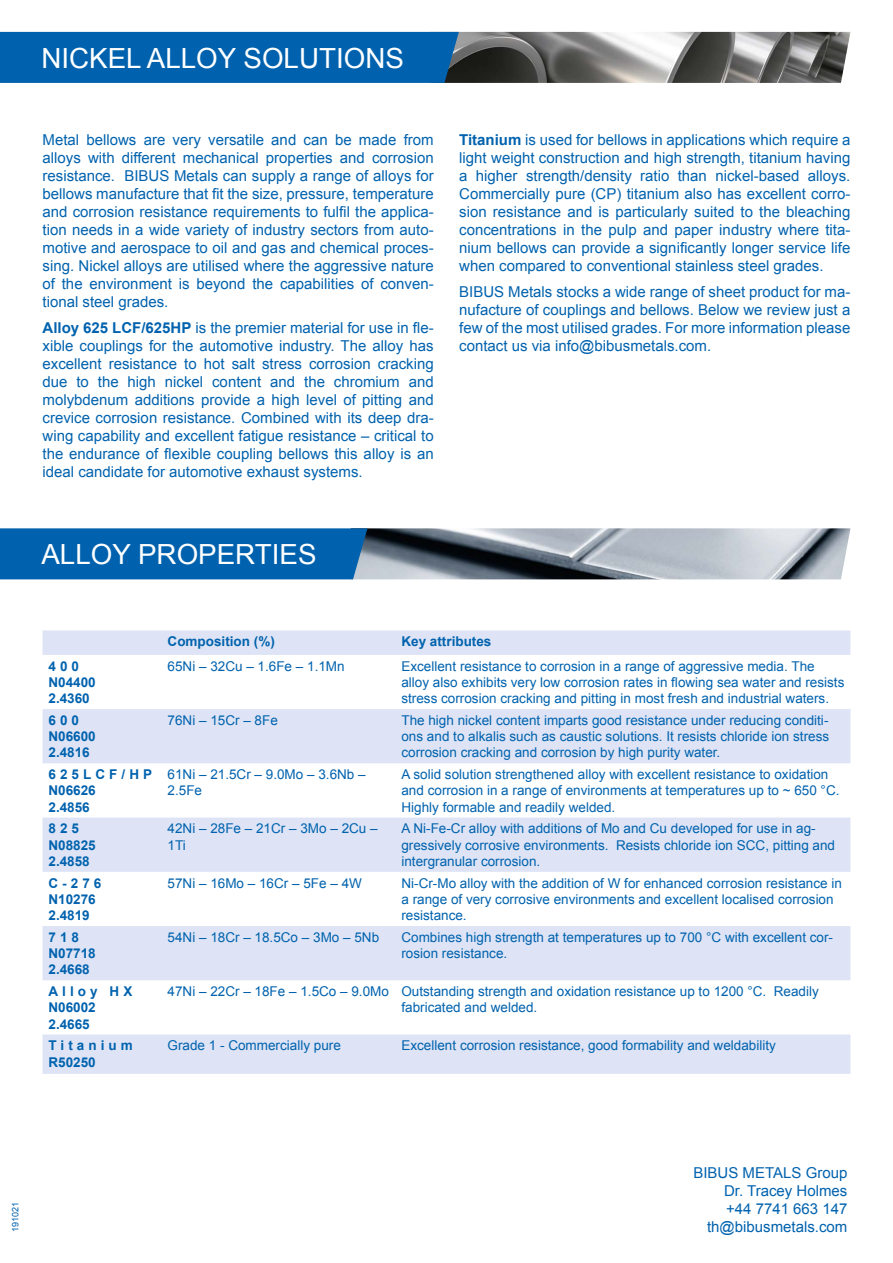
<style>
.page{position:relative;width:893px;height:1263px;background:#fff}
.page>*{position:absolute;margin:0;border:0;box-sizing:border-box;transform-origin:0 0}
.t1{font:27.75px "Arial";color:#fff}
.t2{font:15px/18px "Arial";color:#0062ae;text-align:justify}
.t3{font:13.5px/16.2px "Arial";color:#0062ae}
.t4{font:700 13.5px/16.2px "Arial";color:#0062ae}
.t5{font:700 13.5px/16.2px "Arial";letter-spacing:.29em;color:#0062ae}
.t6{font:9px "Arial";color:#0062ae}
.s1{font-weight:700}
</style>
<div class="page">
<img style="left:367px;top:528px;width:483px;height:51px">
<img style="left:459px;top:32px;width:391px;height:51px">
<div style="left:0;top:32px;width:459px;height:51px;background:#0062ae"></div>
<svg style="left:43px;top:630px;width:807px;height:444px;fill:#e1e7f6"></svg>
<div style="left:0;top:528px;width:367px;height:51px;background:#0062ae"></div>
<h1 class="t1" style="left:41px;top:40px;width:364px">NICKEL ALLOY SOLUTIONS</h1>
<p class="t2" style="left:43px;top:131px;width:393px">Metal bellows are very versatile and can be made from alloys with different mechanical properties and corrosion resistance. BIBUS Metals can supply a range of alloys for bellows manufacture that fit the size, pressure, temperature and corrosion resistance requirements to fulfil the applica&shy;tion needs in a wide variety of industry sectors from auto&shy;motive and aerospace to oil and gas and chemical proces&shy;sing. Nickel alloys are utilised where the aggressive nature of the environment is beyond the capabilities of conven&shy;tional steel grades.</p>
<p class="t2" style="left:43px;top:319px;width:393px"><span class="s1">Alloy 625 LCF/625HP</span> is the premier material for use in fle&shy;xible couplings for the automotive industry. The alloy has excellent resistance to hot salt stress corrosion cracking due to the high nickel content and the chromium and molybdenum additions provide a high level of pitting and crevice corrosion resistance. Combined with its deep dra&shy;wing capability and excellent fatigue resistance – critical to the endurance of flexible coupling bellows this alloy is an ideal candidate for automotive exhaust systems.</p>
<h1 class="t1" style="left:41px;top:536px;width:277px">ALLOY PROPERTIES</h1>
<p class="t2" style="left:459px;top:131px;width:393px"><span class="s1">Titanium</span> is used for bellows in applications which require a light weight construction and high strength, titanium having a higher strength/density ratio than nickel-based alloys.<br>Commercially pure (CP) titanium also has excellent corro&shy;sion resistance and is particularly suited to the bleaching concentrations in the pulp and paper industry where tita&shy;nium bellows can provide a significantly longer service life when compared to conventional stainless steel grades.</p>
<p class="t2" style="left:459px;top:283px;width:393px">BIBUS Metals stocks a wide range of sheet product for ma&shy;nufacture of couplings and bellows. Below we review just a few of the most utilised grades. For more information please contact us via info@bibusmetals.com.</p>
<p class="t4" style="left:168px;top:634px;width:109px">Composition (%)</p>
<p class="t4" style="left:401px;top:634px;width:92px">Key attributes</p>
<p class="t4" style="left:49px;top:658px;width:49px">400<br>N04400<br>2.4360</p>
<p class="t3" style="left:168px;top:658px;width:179px">65Ni – 32Cu – 1.6Fe – 1.1Mn</p>
<p class="t3" style="left:401px;top:658px;width:444px">Excellent resistance to corrosion in a range of aggressive media. The alloy also exhibits very low corrosion rates in flowing sea water and resists stress corrosion cracking and pitting in most fresh and industrial waters.</p>
<p class="t4" style="left:49px;top:712px;width:49px">600<br>N06600<br>2.4816</p>
<p class="t3" style="left:168px;top:712px;width:112px">76Ni – 15Cr – 8Fe</p>
<p class="t3" style="left:401px;top:712px;width:429px;text-align:justify">The high nickel content imparts good resistance under reducing conditi&shy;ons and to alkalis such as caustic solutions. It resists chloride ion stress corrosion cracking and corrosion by high purity water.</p>
<p class="t4" style="left:49px;top:767px;width:105px">625LCF/HP<br>N06626<br>2.4856</p>
<p class="t3" style="left:168px;top:766px;width:200px">61Ni – 21.5Cr – 9.0Mo – 3.6Nb –<br>2.5Fe</p>
<p class="t3" style="left:401px;top:766px;width:439px">A solid solution strengthened alloy with excellent resistance to oxidation and corrosion in a range of environments at temperatures up to ~ 650 °C.<br>Highly formable and readily welded.</p>
<p class="t4" style="left:49px;top:821px;width:49px">825<br>N08825<br>2.4858</p>
<p class="t3" style="left:168px;top:821px;width:212px">42Ni – 28Fe – 21Cr – 3Mo – 2Cu –<br>1Ti</p>
<p class="t3" style="left:401px;top:821px;width:435px">A Ni-Fe-Cr alloy with additions of Mo and Cu developed for use in ag&shy;gressively corrosive environments. Resists chloride ion SCC, pitting and intergranular corrosion.</p>
<p class="t4" style="left:49px;top:875px;width:54px">C-276<br>N10276<br>2.4819</p>
<p class="t3" style="left:168px;top:875px;width:196px">57Ni – 16Mo – 16Cr – 5Fe – 4W</p>
<p class="t3" style="left:401px;top:875px;width:442px">Ni-Cr-Mo alloy with the addition of W for enhanced corrosion resistance in a range of very corrosive environments and excellent localised corrosion resistance.</p>
<p class="t4" style="left:49px;top:929px;width:49px">718<br>N07718<br>2.4668</p>
<p class="t3" style="left:168px;top:929px;width:213px">54Ni – 18Cr – 18.5Co – 3Mo – 5Nb</p>
<p class="t3" style="left:401px;top:929px;width:433px">Combines high strength at temperatures up to 700 °C with excellent cor&shy;rosion resistance.</p>
<p class="t4" style="left:49px;top:984px;width:85px">Alloy HX<br>N06002<br>2.4665</p>
<p class="t3" style="left:401px;top:983px;width:419px;text-indent:-234px">47Ni – 22Cr – 18Fe – 1.5Co – 9.0Mo Outstanding strength and oxidation resistance up to 1200 °C. Readily fabricated and welded.</p>
<p class="t5" style="left:49px;top:1038px;width:86px">Titanium<br>R50250</p>
<p class="t3" style="left:168px;top:1038px;width:175px">Grade 1 - Commercially pure</p>
<p class="t3" style="left:401px;top:1038px;width:376px">Excellent corrosion resistance, good formability and weldability</p>
<p class="t6" style="left:9px;top:1232px;width:32px;rotate:-90deg">191021</p>
<p class="t2" style="left:724px;top:1164px;width:125px;text-indent:-31px">BIBUS METALS Group Dr. Tracey Holmes +44 7741 663 147</p>
<p class="t2" style="left:707px;top:1218px;width:142px">th@bibusmetals.com</p>
</div>
